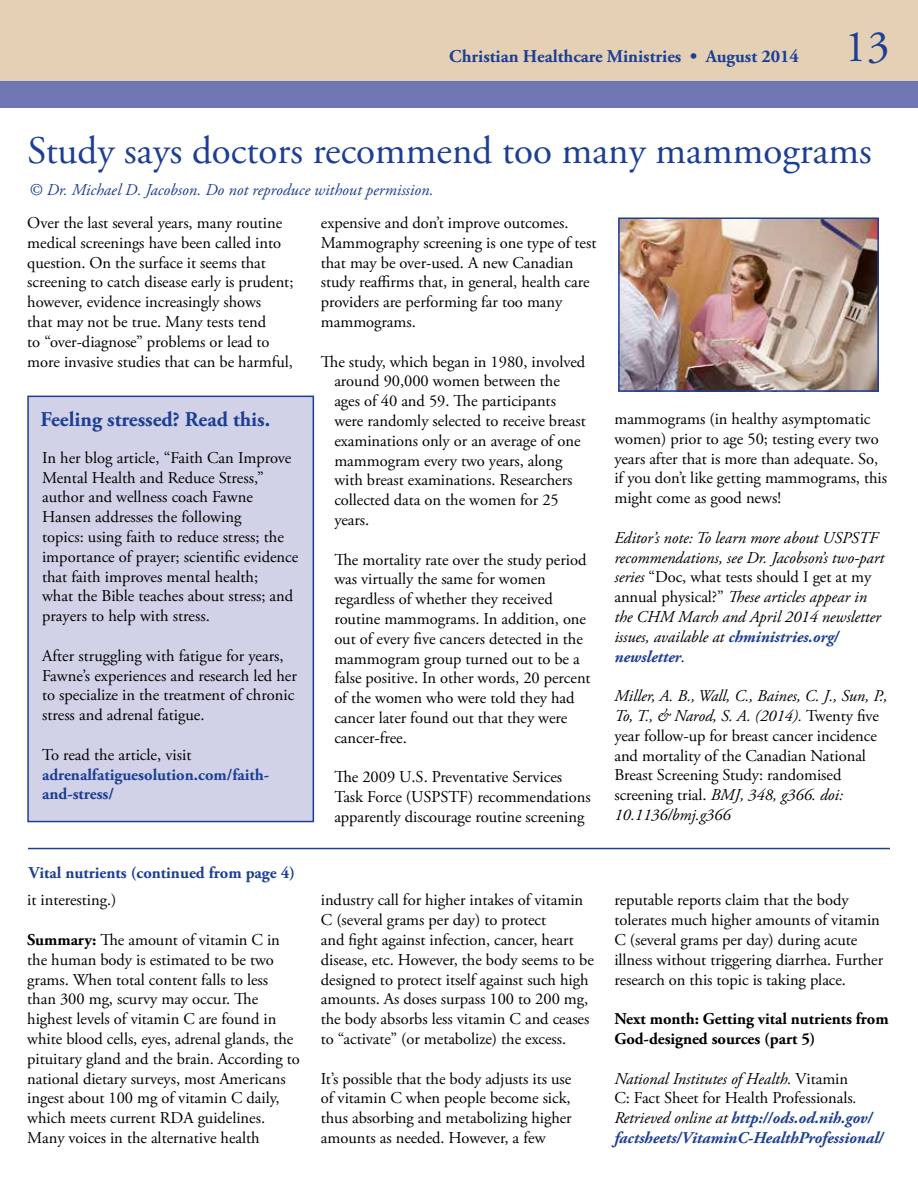
<style>
.page{position:relative;width:918px;height:1188px;background:#fff}
.page>*{position:absolute;margin:0;border:0;box-sizing:border-box;transform-origin:0 0}
.t1{font:45px "Adobe Garamond Pro";color:#1c3e94}
.t2{font:39px "Adobe Garamond Pro";color:#1c3e94}
.t3{font:700 21px "Adobe Garamond Pro";color:#1c3e94}
.t4{font:700 18px "Adobe Garamond Pro";color:#1c3e94}
.t5{font:16.5px/19.8px "Adobe Garamond Pro";letter-spacing:-.005em;color:#000}
.t6{font:italic 16.5px/19.8px "Adobe Garamond Pro";letter-spacing:-.005em;color:#000}
.t7{font:italic 700 16.5px/19.8px "Adobe Garamond Pro";letter-spacing:-.005em;color:#1c3e94}
.t8{font:700 16.5px/19.8px "Adobe Garamond Pro";color:#1c3e94}
.t9{font:700 16.5px/19.8px "Adobe Garamond Pro";letter-spacing:-.005em;color:#000}
.t10{font:italic 16.5px "Adobe Garamond Pro";color:#1c3e94}
.s1{font-style:normal}
.s2{font-weight:700;color:#1c3e94}
.s3{font-style:italic}
.s4{font-weight:700}
.s5{font-weight:400;color:#000}
.s6{font-weight:400;font-style:normal;color:#000}
</style>
<div class="page">
<div style="left:0;top:0;width:918px;height:81px;background:#e4d0b5"></div>
<div style="left:0;top:81px;width:918px;height:27px;background:#6f76b4"></div>
<hr style="left:28px;top:848px;width:862px;height:1px;background:#1c3e94">
<img style="left:621px;top:221px;width:255px;height:168px">
<div style="left:618px;top:218px;width:261px;height:174px;border:2px solid #1c3e94"></div>
<div style="left:27px;top:396px;width:287px;height:426px;background:#d1d2e8;border:2px solid #1c3e94"></div>
<p class="t4" style="left:449px;top:46px;width:351px">Christian Healthcare Ministries • August 2014</p>
<h1 class="t1" style="left:845px;top:20px;width:46px">13</h1>
<h2 class="t2" style="left:28px;top:128px;width:846px">Study says doctors recommend too many mammograms</h2>
<p class="t10" style="left:29px;top:180px;width:406px">© Dr. Michael D. Jacobson. Do not reproduce without permission.</p>
<p class="t5" style="left:27px;top:213px;width:268px">Over the last several years, many routine medical screenings have been called into question. On the surface it seems that screening to catch disease early is prudent; however, evidence increasingly shows<br>that may not be true. Many tests tend<br>to “over-diagnose” problems or lead to more invasive studies that can be harmful,</p>
<p class="t5" style="left:321px;top:213px;width:277px">expensive and don’t improve outcomes.<br>Mammography screening is one type of test that may be over-used. A new Canadian study reaffirms that, in general, health care providers are performing far too many mammograms.</p>
<p class="t5" style="left:334px;top:352px;width:253px;text-indent:-13px">The study, which began in 1980, involved around 90,000 women between the ages of 40 and 59. The participants were randomly selected to receive breast examinations only or an average of one mammogram every two years, along with breast examinations. Researchers collected data on the women for 25 years.</p>
<p class="t5" style="left:334px;top:550px;width:258px">The mortality rate over the study period was virtually the same for women regardless of whether they received routine mammograms. In addition, one out of every five cancers detected in the mammogram group turned out to be a false positive. In other words, 20 percent of the women who were told they had cancer later found out that they were cancer-free.</p>
<p class="t5" style="left:334px;top:768px;width:258px">The 2009 U.S. Preventative Services<br>Task Force (USPSTF) recommendations apparently discourage routine screening</p>
<p class="t3" style="left:40px;top:407px;width:231px">Feeling stressed? Read this.</p>
<p class="t5" style="left:42px;top:448px;width:258px">In her blog article, “Faith Can Improve Mental Health and Reduce Stress,” author and wellness coach Fawne Hansen addresses the following<br>topics: using faith to reduce stress; the importance of prayer; scientific evidence that faith improves mental health;<br>what the Bible teaches about stress; and prayers to help with stress.</p>
<p class="t5" style="left:42px;top:646px;width:256px">After struggling with fatigue for years, Fawne’s experiences and research led her to specialize in the treatment of chronic stress and adrenal fatigue.</p>
<p class="t5" style="left:42px;top:745px;width:151px">To read the article, visit</p>
<p class="t8" style="left:42px;top:765px;width:229px">adrenalfatiguesolution.com/faith&shy;and-stress/</p>
<p class="t5" style="left:614px;top:409px;width:274px">mammograms (in healthy asymptomatic women) prior to age 50; testing every two years after that is more than adequate. So, if you don’t like getting mammograms, this might come as good news!</p>
<p class="t6" style="left:614px;top:528px;width:271px">Editor’s note: To learn more about USPSTF recommendations, see Dr. Jacobson’s two-part series <span class="s1">“Doc, what tests should I get at my annual physical?”</span> These articles appear in the CHM March and April 2014 newsletter issues, available at <span class="s2">chministries.org/ newsletter</span>.</p>
<p class="t5" style="left:614px;top:687px;width:275px"><span class="s3">Miller, A. B., Wall, C., Baines, C. J., Sun, P., To, T., &amp; Narod, S. A. (2014).</span> Twenty five year follow-up for breast cancer incidence and mortality of the Canadian National Breast Screening Study: randomised screening trial. <span class="s3">BMJ, 348, g366. doi:<br>10.1136/bmj.g366</span></p>
<p class="t8" style="left:29px;top:863px;width:268px">Vital nutrients (continued from page 4)</p>
<p class="t5" style="left:27px;top:891px;width:91px">it interesting.)</p>
<p class="t5" style="left:27px;top:930px;width:274px"><span class="s4">Summary:</span> The amount of vitamin C in the human body is estimated to be two grams. When total content falls to less than 300 mg, scurvy may occur. The highest levels of vitamin C are found in white blood cells, eyes, adrenal glands, the pituitary gland and the brain. According to national dietary surveys, most Americans ingest about 100 mg of vitamin C daily, which meets current RDA guidelines.<br>Many voices in the alternative health</p>
<p class="t5" style="left:321px;top:891px;width:275px">industry call for higher intakes of vitamin C (several grams per day) to protect<br>and fight against infection, cancer, heart disease, etc. However, the body seems to be designed to protect itself against such high amounts. As doses surpass 100 to 200 mg, the body absorbs less vitamin C and ceases to “activate” (or metabolize) the excess.</p>
<p class="t5" style="left:321px;top:1069px;width:252px;text-align:justify">It’s possible that the body adjusts its use of vitamin C when people become sick, thus absorbing and metabolizing higher amounts as needed. However, a few</p>
<p class="t5" style="left:614px;top:891px;width:270px">reputable reports claim that the body tolerates much higher amounts of vitamin C (several grams per day) during acute illness without triggering diarrhea. Further research on this topic is taking place.</p>
<p class="t9" style="left:614px;top:1009px;width:276px">Next month: Getting vital nutrients from<br>God-designed sources (part 5)</p>
<p class="t7" style="left:614px;top:1069px;width:271px"><span class="s5">National Institutes of Health.</span> <span class="s6">Vitamin<br>C: Fact Sheet for Health Professionals</span><span class="s5">.<br>Retrieved online at</span> http://ods.od.nih.gov/ factsheets/VitaminC-HealthProfessional/</p>
</div>
